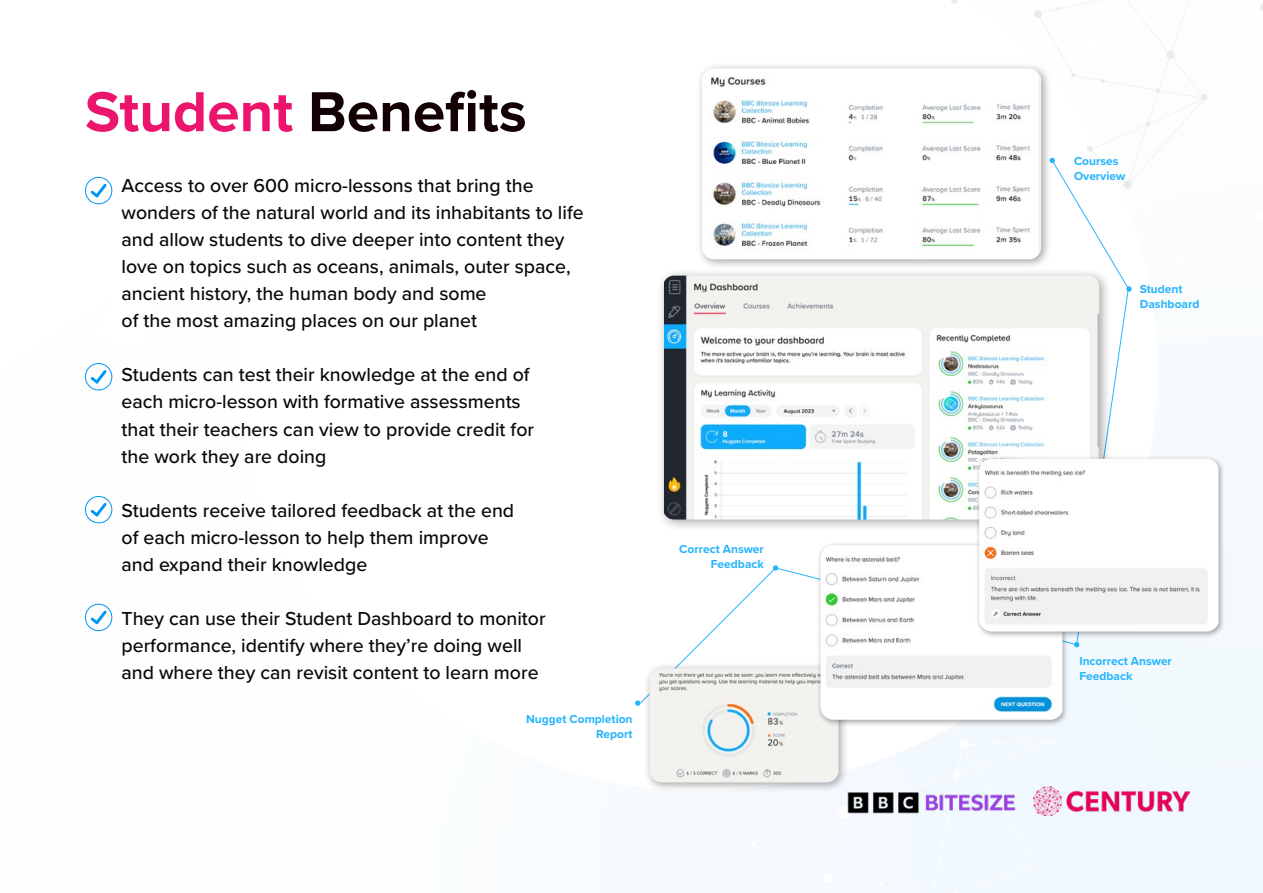
<style>
.page{position:relative;width:1263px;height:893px;background:#fff}
.page>*{position:absolute;margin:0;border:0;box-sizing:border-box;transform-origin:0 0}
.t1{font:700 58.35px "Proxima Nova";color:#120003}
.t2{font:500 19.5px/27px "Proxima Nova";color:#080808}
.t3{font:700 12px/14.4px "Proxima Nova";color:#26b4fd}
.s1{color:#eb156d}
</style>
<div class="page">
<img style="left:84px;top:176px;width:1179px;height:717px">
<img style="left:1035px;top:787px;width:154px;height:29px">
<svg style="left:1041px;top:0;width:222px;height:483px"></svg>
<svg style="left:1101px;top:79px;width:4px;height:4px"></svg>
<svg style="left:1071px;top:73px;width:4px;height:4px"></svg>
<svg style="left:1155px;top:89px;width:5px;height:4px"></svg>
<svg style="left:1146px;top:122px;width:4px;height:4px"></svg>
<svg style="left:1034px;top:10px;width:9px;height:9px"></svg>
<svg style="left:1166px;top:50px;width:9px;height:10px"></svg>
<svg style="left:951px;top:0;width:6px;height:4px"></svg>
<svg style="left:1259px;top:4px;width:4px;height:7px"></svg>
<svg style="left:1201px;top:94px;width:7px;height:7px"></svg>
<img style="left:828px;top:772px;width:207px;height:60px">
<svg style="left:91px;top:184px;width:16px;height:13px"></svg>
<div style="left:85px;top:177px;width:27px;height:27px;border:1px solid #0096f5;border-radius:50%"></div>
<svg style="left:91px;top:503px;width:16px;height:14px"></svg>
<div style="left:85px;top:496px;width:27px;height:27px;border:1px solid #0096f5;border-radius:50%"></div>
<svg style="left:91px;top:610px;width:16px;height:14px"></svg>
<div style="left:85px;top:604px;width:27px;height:27px;border:1px solid #0096f5;border-radius:50%"></div>
<svg style="left:91px;top:370px;width:16px;height:14px"></svg>
<div style="left:85px;top:363px;width:27px;height:27px;border:1px solid #0096f5;border-radius:50%"></div>
<div style="left:695px;top:61px;width:357px;height:209px;background:#000;opacity:.35"></div>
<img style="left:702px;top:68px;width:339px;height:77px">
<div style="left:643px;top:662px;width:206px;height:131px;background:#000;opacity:.35"></div>
<img style="left:649px;top:706px;width:189px;height:76px">
<div style="left:817px;top:541px;width:252px;height:186px;background:#000;opacity:.35"></div>
<img style="left:820px;top:706px;width:242px;height:14px">
<div style="left:975px;top:454px;width:250px;height:185px;background:#000;opacity:.35"></div>
<img style="left:1132px;top:459px;width:86px;height:172px">
<svg style="left:635px;top:145px;width:497px;height:561px"></svg>
<h1 class="t1" style="left:85px;top:68px;width:443px"><span class="s1">Student</span> Benefits</h1>
<p class="t2" style="left:122px;top:172px;width:464px">Access to over 600 micro-lessons that bring the wonders of the natural world and its inhabitants to life and allow students to dive deeper into content they love on topics such as oceans, animals, outer space, ancient history, the human body and some<br>of the most amazing places on our planet</p>
<p class="t2" style="left:122px;top:361px;width:414px">Students can test their knowledge at the end of each micro-lesson with formative assessments that their teachers can view to provide credit for the work they are doing</p>
<p class="t2" style="left:122px;top:496px;width:394px">Students receive tailored feedback at the end of each micro-lesson to help them improve and expand their knowledge</p>
<p class="t2" style="left:122px;top:604px;width:426px">They can use their Student Dashboard to monitor performance, identify where they’re doing well and where they can revisit content to learn more</p>
<p class="t3" style="left:526px;top:712px;width:108px;text-align:right">Nugget Completion<br>Report</p>
<p class="t3" style="left:679px;top:542px;width:86px;text-align:right">Correct Answer<br>Feedback</p>
<p class="t3" style="left:1074px;top:154px;width:53px">Courses<br>Overview</p>
<p class="t3" style="left:1140px;top:282px;width:61px">Student<br>Dashboard</p>
<p class="t3" style="left:1079px;top:654px;width:94px">Incorrect Answer<br>Feedback</p>
</div>
